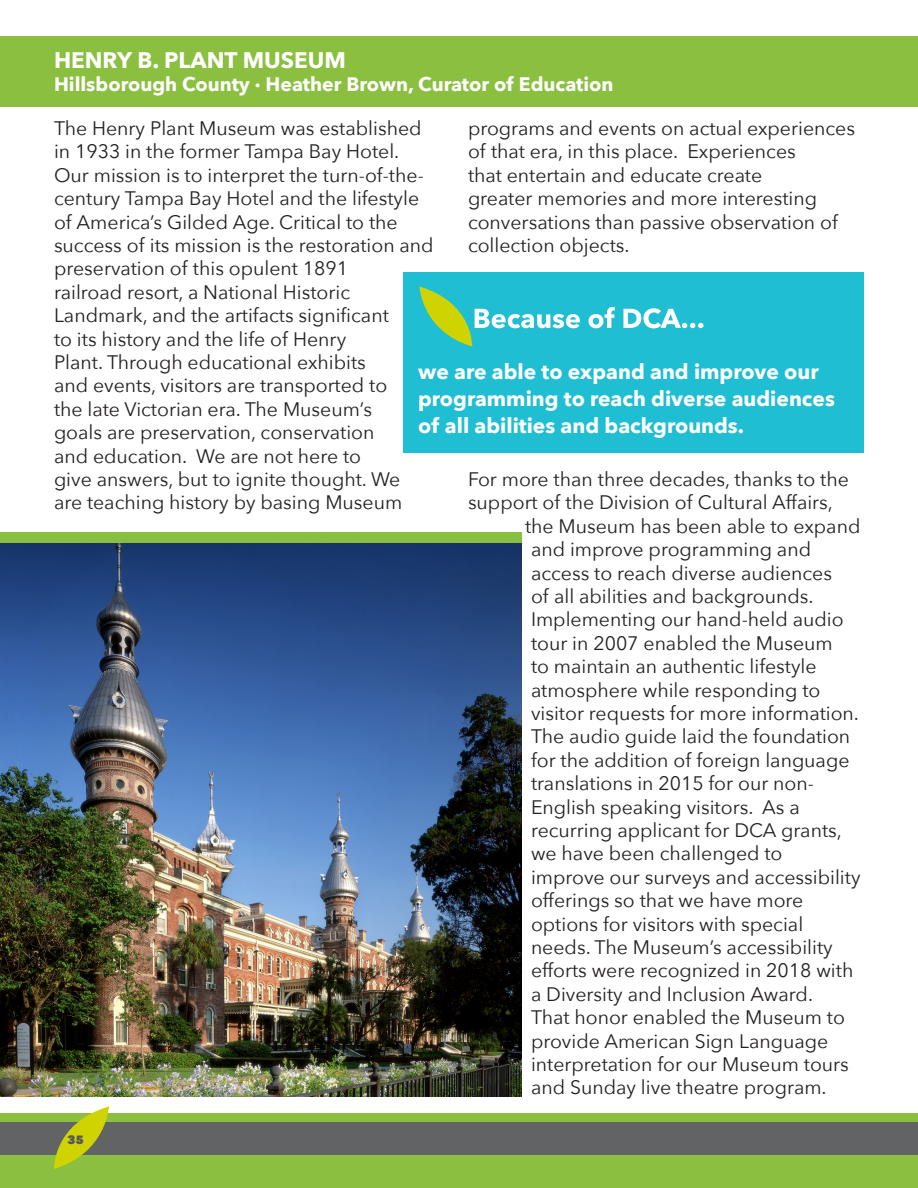
<style>
.page{position:relative;width:918px;height:1188px;background:#fff}
.page>*{position:absolute;margin:0;border:0;box-sizing:border-box;transform-origin:0 0}
.titles{font:700 22.5px "Avenir Next";color:#fff}
.t1{font:700 21px/27px "Avenir Next";color:#fff}
.t2{font:19.5px/23.4px "Avenir Next";color:#231f20}
.titles-2{font:700 19.5px "Avenir Next";color:#fff}
.t3{font:800 12px "Avenir Next";color:#57585a}
</style>
<div class="page">
<div style="left:0;top:1155px;width:918px;height:33px;background:#8abf3f"></div>
<div style="left:0;top:1114px;width:918px;height:8px;background:#8cbe3f"></div>
<div style="left:0;top:1122px;width:918px;height:33px;background:#616365"></div>
<svg style="left:53px;top:1106px;width:56px;height:63px"></svg>
<div style="left:0;top:36px;width:918px;height:70px;background:#8abf3f"></div>
<img style="left:0;top:543px;width:522px;height:553px">
<div style="left:0;top:532px;width:522px;height:11px;background:#89bf40"></div>
<div style="left:403px;top:273px;width:461px;height:180px;background:#20bed3"></div>
<svg style="left:419px;top:286px;width:285px;height:61px"></svg>
<p class="titles" style="left:54px;top:40px;width:293px">HENRY B. PLANT MUSEUM</p>
<p class="titles-2" style="left:54px;top:67px;width:561px">Hillsborough County · Heather Brown, Curator of Education</p>
<p class="t2" style="left:54px;top:116px;width:381px">The Henry Plant Museum was established in 1933 in the former Tampa Bay Hotel.<br>Our mission is to interpret the turn-of-the&shy;century Tampa Bay Hotel and the lifestyle of America’s Gilded Age. Critical to the success of its mission is the restoration and preservation of this opulent 1891<br>railroad resort, a National Historic Landmark, and the artifacts significant<br>to its history and the life of Henry<br>Plant. Through educational exhibits<br>and events, visitors are transported to<br>the late Victorian era. The Museum’s<br>goals are preservation, conservation<br>and education. We are not here to<br>give answers, but to ignite thought. We<br>are teaching history by basing Museum</p>
<p class="t2" style="left:468px;top:116px;width:389px">programs and events on actual experiences of that era, in this place. Experiences<br>that entertain and educate create<br>greater memories and more interesting conversations than passive observation of collection objects.</p>
<p class="t1" style="left:418px;top:358px;width:418px">we are able to expand and improve our programming to reach diverse audiences of all abilities and backgrounds.</p>
<p class="t2" style="left:468px;top:467px;width:382px">For more than three decades, thanks to the</p>
<p class="t2" style="left:468px;top:490px;width:367px">support of the Division of Cultural Affairs,</p>
<p class="t2" style="left:525px;top:513px;width:337px">the Museum has been able to expand</p>
<p class="t2" style="left:531px;top:537px;width:282px">and improve programming and</p>
<p class="t2" style="left:531px;top:560px;width:303px">access to reach diverse audiences</p>
<p class="t2" style="left:531px;top:584px;width:284px">of all abilities and backgrounds.</p>
<p class="t2" style="left:531px;top:607px;width:314px">Implementing our hand-held audio</p>
<p class="t2" style="left:531px;top:630px;width:303px">tour in 2007 enabled the Museum</p>
<p class="t2" style="left:531px;top:654px;width:287px">to maintain an authentic lifestyle</p>
<p class="t2" style="left:531px;top:677px;width:291px">atmosphere while responding to</p>
<p class="t2" style="left:531px;top:701px;width:330px">visitor requests for more information.</p>
<p class="t2" style="left:531px;top:724px;width:321px">The audio guide laid the foundation</p>
<p class="t2" style="left:531px;top:747px;width:320px">for the addition of foreign language</p>
<p class="t2" style="left:531px;top:771px;width:285px">translations in 2015 for our non-</p>
<p class="t2" style="left:531px;top:794px;width:270px">English speaking visitors. As a</p>
<p class="t2" style="left:531px;top:818px;width:312px">recurring applicant for DCA grants,</p>
<p class="t2" style="left:531px;top:841px;width:253px">we have been challenged to</p>
<p class="t2" style="left:531px;top:864px;width:331px">improve our surveys and accessibility</p>
<p class="t2" style="left:531px;top:888px;width:274px">offerings so that we have more</p>
<p class="t2" style="left:531px;top:911px;width:274px">options for visitors with special</p>
<p class="t2" style="left:531px;top:935px;width:303px">needs. The Museum’s accessibility</p>
<p class="t2" style="left:531px;top:958px;width:324px">efforts were recognized in 2018 with</p>
<p class="t2" style="left:531px;top:981px;width:284px">a Diversity and Inclusion Award.</p>
<p class="t2" style="left:531px;top:1005px;width:316px">That honor enabled the Museum to</p>
<p class="t2" style="left:531px;top:1028px;width:299px">provide American Sign Language</p>
<p class="t2" style="left:531px;top:1052px;width:319px">interpretation for our Museum tours</p>
<p class="t2" style="left:531px;top:1075px;width:297px">and Sunday live theatre program.</p>
<p class="t3" style="left:67px;top:1133px;width:18px">35</p>
</div>
